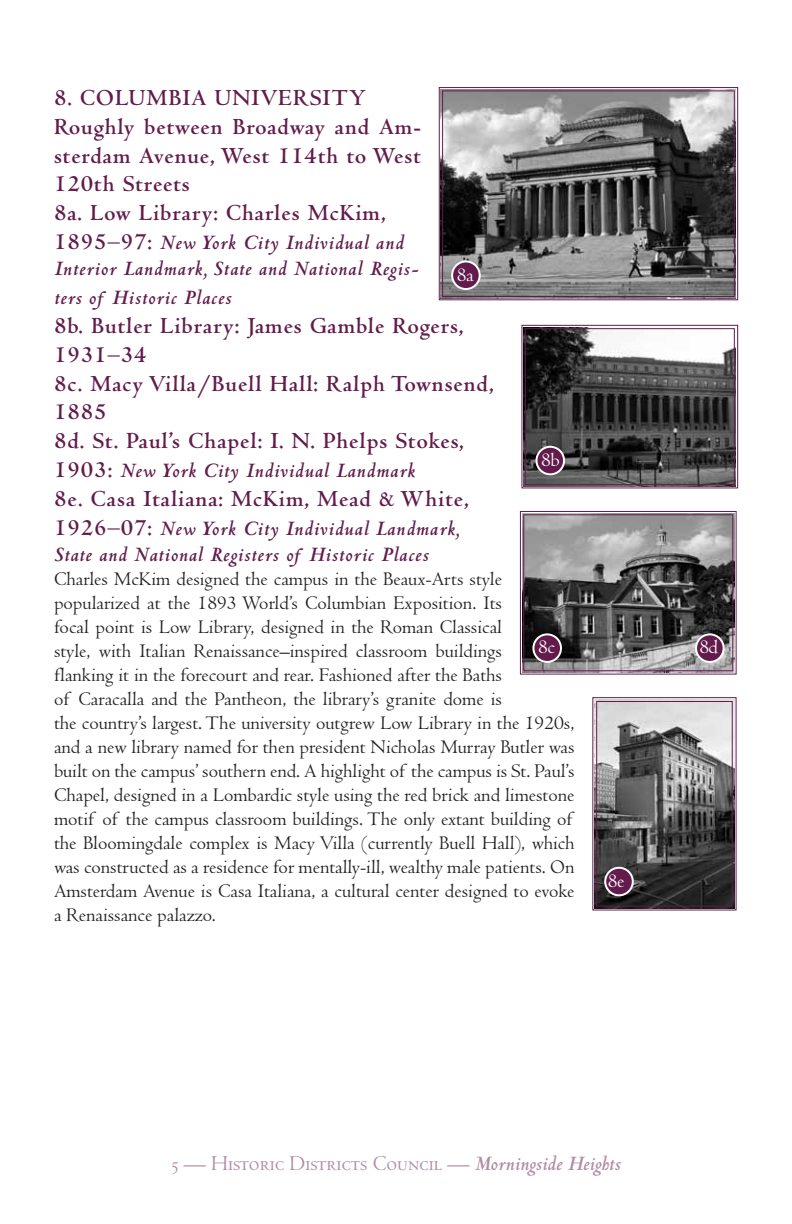
<style>
.page{position:relative;width:792px;height:1224px;background:#fff}
.page>*{position:absolute;margin:0;border:0;box-sizing:border-box;transform-origin:0 0}
.t1{font:700 24px/28.8px "Centaur";letter-spacing:.04em;color:#621b4b}
.t2{font:italic 700 22px/26.4px "Centaur";letter-spacing:.04em;color:#621b4b}
.t3{font:22px "Centaur MT SC";color:#b18da5}
.t4{font:20px/24px "Centaur";color:#231f20}
.t5{font:20px "Centaur";letter-spacing:-.02em;color:#fff}
.s1{font-style:normal;font-size:24px}
.s2{font-family:"Centaur"}
.s3{font-family:"Centaur";font-weight:700;font-style:italic}
</style>
<div class="page">
<svg style="left:439px;top:87px;width:299px;height:213px;background:#706f70"></svg>
<div style="left:442px;top:91px;width:293px;height:206px;border:1px solid #621b4b"></div>
<svg style="left:521px;top:325px;width:217px;height:164px;background:#5c5a5c"></svg>
<div style="left:525px;top:328px;width:210px;height:157px;border:1px solid #621b4b"></div>
<svg style="left:520px;top:511px;width:217px;height:164px;background:#747273"></svg>
<div style="left:523px;top:514px;width:210px;height:157px;border:1px solid #621b4b"></div>
<svg style="left:592px;top:697px;width:145px;height:214px;background:#737273"></svg>
<div style="left:596px;top:701px;width:137px;height:206px;border:1px solid #621b4b"></div>
<div style="left:452px;top:261px;width:28px;height:28px;background:#621b4b;border-radius:50%"></div>
<div style="left:451px;top:260px;width:30px;height:30px;border:2px solid #fff;border-radius:50%"></div>
<div style="left:537px;top:447px;width:27px;height:27px;background:#621b4b;border-radius:50%"></div>
<div style="left:536px;top:446px;width:29px;height:29px;border:2px solid #fff;border-radius:50%"></div>
<div style="left:533px;top:634px;width:28px;height:28px;background:#621b4b;border-radius:50%"></div>
<div style="left:532px;top:633px;width:30px;height:30px;border:2px solid #fff;border-radius:50%"></div>
<div style="left:696px;top:634px;width:28px;height:28px;background:#621b4b;border-radius:50%"></div>
<div style="left:695px;top:633px;width:30px;height:30px;border:2px solid #fff;border-radius:50%"></div>
<div style="left:605px;top:868px;width:28px;height:27px;background:#621b4b;border-radius:50%"></div>
<div style="left:604px;top:867px;width:30px;height:29px;border:2px solid #fff;border-radius:50%"></div>
<p class="t1" style="left:54px;top:84px;width:368px">8. COLUMBIA UNIVERSITY<br>Roughly between Broadway and Am&shy;sterdam Avenue, West 114th to West<br>120th Streets<br>8a. Low Library: Charles McKim,</p>
<p class="t2" style="left:54px;top:230px;width:366px"><span class="s1">1895–97:</span> New York City Individual and<br>Interior Landmark, State and National Regis-</p>
<p class="t2" style="left:54px;top:285px;width:179px">ters of Historic Places</p>
<p class="t1" style="left:54px;top:312px;width:441px">8b. Butler Library: James Gamble Rogers,<br>1931–34<br>8c. Macy Villa/Buell Hall: Ralph Townsend,<br>1885<br>8d. St. Paul’s Chapel: I. N. Phelps Stokes,</p>
<p class="t2" style="left:54px;top:458px;width:363px"><span class="s1">1903:</span> New York City Individual Landmark</p>
<p class="t1" style="left:54px;top:485px;width:416px">8e. Casa Italiana: McKim, Mead &amp; White,</p>
<p class="t2" style="left:54px;top:516px;width:407px"><span class="s1">1926–07:</span> New York City Individual Landmark,<br>State and National Registers of Historic Places</p>
<p class="t4" style="left:54px;top:567px;width:522px">Charles McKim designed the campus in the Beaux-Arts style popularized at the 1893 World’s Columbian Exposition. Its<br>focal point is Low Library, designed in the Roman Classical<br>style, with Italian Renaissance–inspired classroom buildings<br>flanking it in the forecourt and rear. Fashioned after the Baths<br>of Caracalla and the Pantheon, the library’s granite dome is<br>the country’s largest. The university outgrew Low Library in the 1920s, and a new library named for then president Nicholas Murray Butler was built on the campus’ southern end. A highlight of the campus is St. Paul’s Chapel, designed in a Lombardic style using the red brick and limestone motif of the campus classroom buildings. The only extant building of the Bloomingdale complex is Macy Villa (currently Buell Hall), which was constructed as a residence for mentally-ill, wealthy male patients. On Amsterdam Avenue is Casa Italiana, a cultural center designed to evoke a Renaissance palazzo.</p>
<p class="t5" style="left:457px;top:264px;width:18px">8a</p>
<p class="t5" style="left:541px;top:449px;width:20px">8b</p>
<p class="t5" style="left:538px;top:636px;width:18px">8c</p>
<p class="t5" style="left:699px;top:636px;width:20px">8d</p>
<p class="t5" style="left:608px;top:870px;width:18px">8e</p>
<p class="t3" style="left:171px;top:1151px;width:451px">5 — Historic Districts Council <span class="s2">—</span> <span class="s3">Morningside Heights</span></p>
</div>
